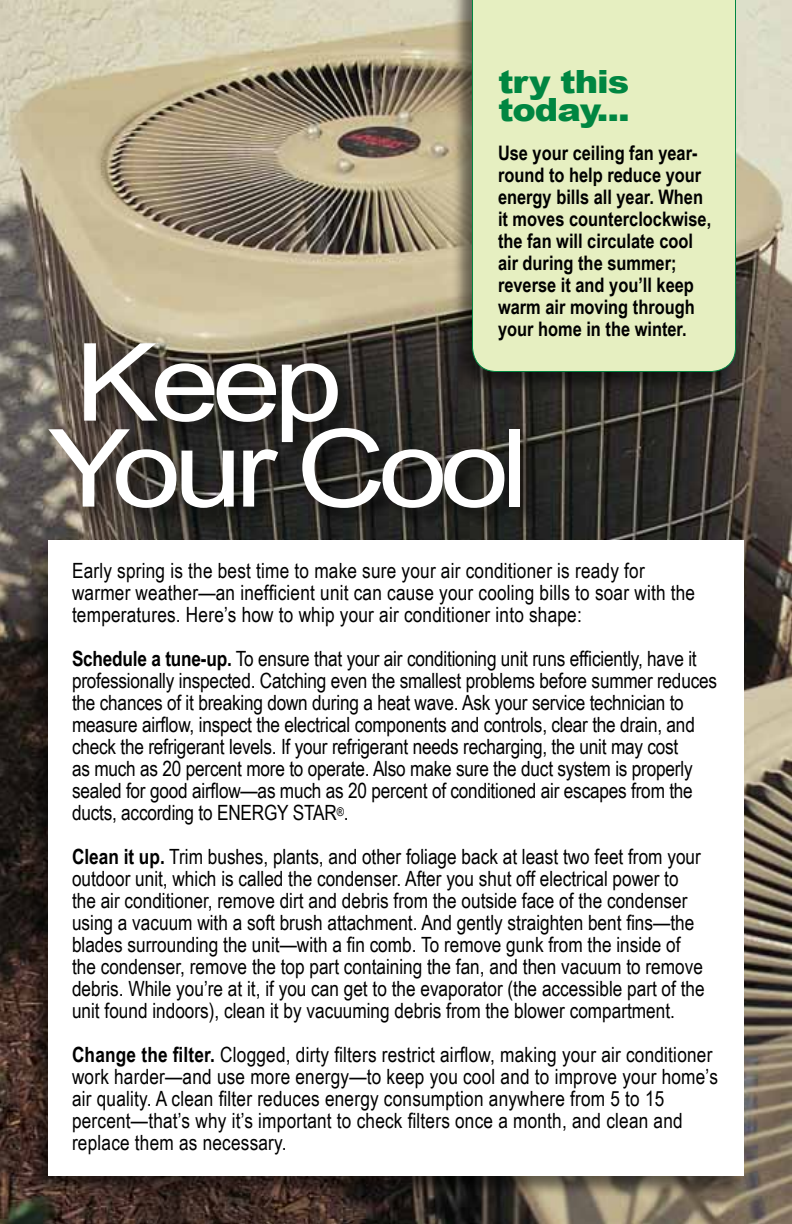
<style>
.page{position:relative;width:792px;height:1224px;background:#fff}
.page>*{position:absolute;margin:0;border:0;box-sizing:border-box;transform-origin:0 0}
.t1{font:108px/86px "Arial";letter-spacing:-.06em;color:#fff;scale:1.15 1}
.t2{font:900 32px/28px "Arial";color:#008641;scale:1.1 1}
.t3{font:21px/22px "Arial Narrow";color:#000}
.t4{font:700 20px/22px "Arial Narrow";color:#000}
.s1{font-weight:700}
</style>
<div class="page">
<img style="left:0;top:0;width:792px;height:1224px">
<div style="left:49px;top:342px;width:492px;height:187px;background:#000;opacity:.5"></div>
<div style="left:451px;top:0;width:286px;height:393px;background:#000;opacity:.5"></div>
<svg style="left:472px;top:0;width:264px;height:372px;background:#d0e4b4"></svg>
<div style="left:27px;top:539px;width:718px;height:658px;background:#000;opacity:.5"></div>
<div style="left:48px;top:540px;width:696px;height:636px;background:#fff"></div>
<h2 class="t2" style="left:498px;top:66px;width:122px">try this today...</h2>
<p class="t4" style="left:498px;top:142px;width:215px">Use your ceiling fan year&shy;round to help reduce your energy bills all year. When it moves counterclockwise, the fan will circulate cool air during the summer; reverse it and you’ll keep warm air moving through your home in the winter.</p>
<h1 class="t1" style="left:48px;top:341px;width:420px">Keep<br>Your Cool</h1>
<p class="t3" style="left:72px;top:560px;width:625px">Early spring is the best time to make sure your air conditioner is ready for warmer weather—an inefficient unit can cause your cooling bills to soar with the temperatures. Here’s how to whip your air conditioner into shape:</p>
<p class="t3" style="left:72px;top:648px;width:647px"><span class="s1">Schedule a tune-up.</span> To ensure that your air conditioning unit runs efficiently, have it professionally inspected. Catching even the smallest problems before summer reduces the chances of it breaking down during a heat wave. Ask your service technician to measure airflow, inspect the electrical components and controls, clear the drain, and check the refrigerant levels. If your refrigerant needs recharging, the unit may cost<br>as much as 20 percent more to operate. Also make sure the duct system is properly sealed for good airflow—as much as 20 percent of conditioned air escapes from the ducts, according to ENERGY STAR<sup>®</sup>.</p>
<p class="t3" style="left:72px;top:846px;width:634px"><span class="s1">Clean it up.</span> Trim bushes, plants, and other foliage back at least two feet from your outdoor unit, which is called the condenser. After you shut off electrical power to the air conditioner, remove dirt and debris from the outside face of the condenser using a vacuum with a soft brush attachment. And gently straighten bent fins—the blades surrounding the unit—with a fin comb. To remove gunk from the inside of the condenser, remove the top part containing the fan, and then vacuum to remove debris. While you’re at it, if you can get to the evaporator (the accessible part of the unit found indoors), clean it by vacuuming debris from the blower compartment.</p>
<p class="t3" style="left:72px;top:1044px;width:648px"><span class="s1">Change the filter.</span> Clogged, dirty filters restrict airflow, making your air conditioner work harder—and use more energy—to keep you cool and to improve your home’s air quality. A clean filter reduces energy consumption anywhere from 5 to 15 percent—that’s why it’s important to check filters once a month, and clean and replace them as necessary.</p>
</div>
